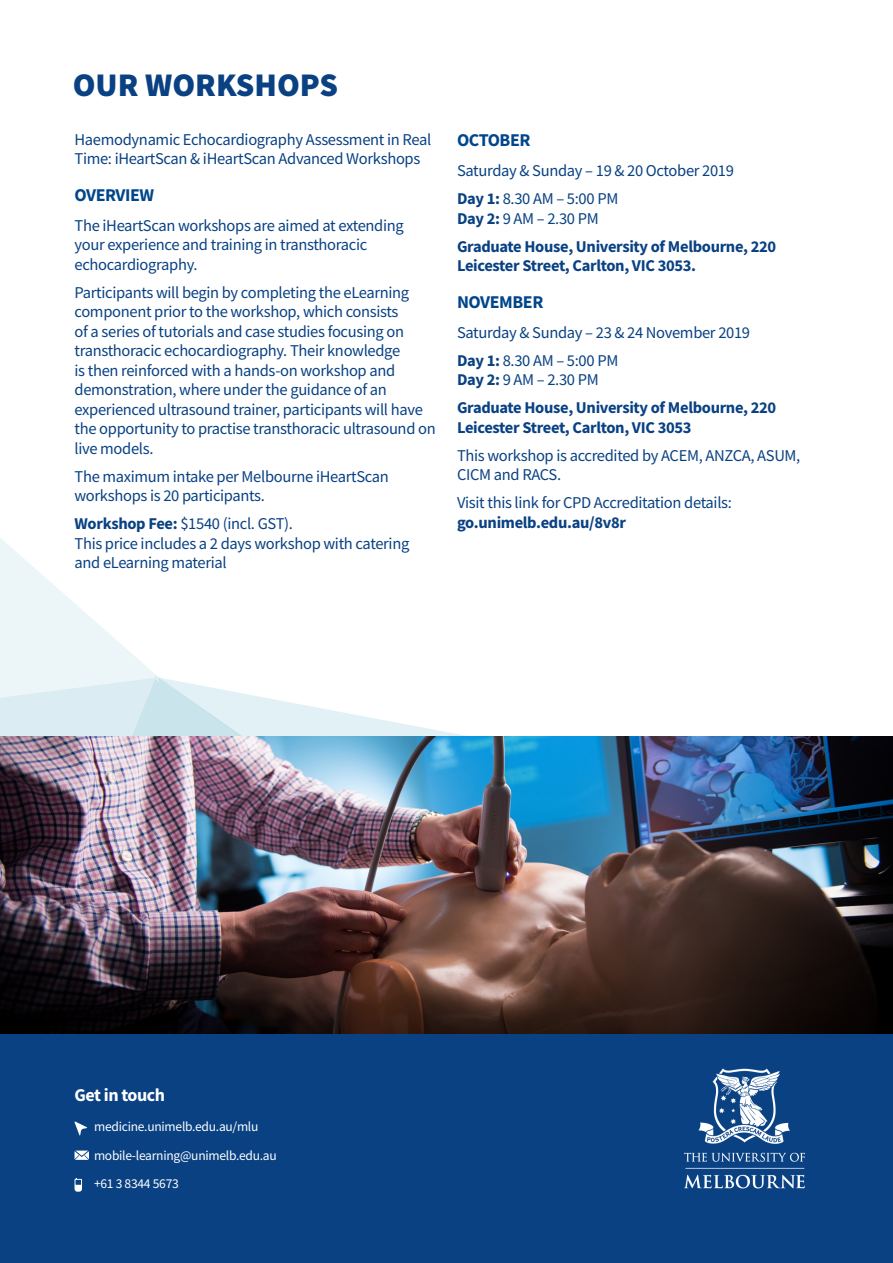
<style>
.page{position:relative;width:893px;height:1263px;background:#fff}
.page>*{position:absolute;margin:0;border:0;box-sizing:border-box;transform-origin:0 0}
.Heading{font:900 33px "Source Sans Pro";color:#094183}
.bold_heads{font:700 18px "Source Sans Pro";letter-spacing:-.025em;color:#00468b}
.bold_subhead___info{font:700 18px "Source Sans Pro";letter-spacing:-.025em;color:#fff}
.body_v2{font:16.5px/19.5px "Source Sans Pro";letter-spacing:-.02em;color:#094183}
.body_v2-2{font:700 16.5px/19.5px "Source Sans Pro";letter-spacing:-.02em;color:#094183}
.info_box_text{font:13.5px "Source Sans Pro";letter-spacing:-.02em;color:#fff}
.s1{font-weight:700}
</style>
<div class="page">
<svg style="left:334px;top:711px;width:132px;height:25px;fill:#e7f4f7"></svg>
<svg style="left:0;top:538px;width:334px;height:198px"></svg>
<img style="left:0;top:736px;width:893px;height:298px">
<div style="left:0;top:1034px;width:893px;height:229px;background:#094183"></div>
<svg style="left:74px;top:1121px;width:13px;height:15px"></svg>
<svg style="left:75px;top:1150px;width:14px;height:10px"></svg>
<svg style="left:75px;top:1178px;width:7px;height:14px"></svg>
<img style="left:684px;top:1068px;width:121px;height:121px">
<p class="Heading" style="left:73px;top:62px;width:267px">OUR WORKSHOPS</p>
<p class="body_v2" style="left:75px;top:130px;width:358px">Haemodynamic Echocardiography Assessment in Real<br>Time: iHeartScan &amp; iHeartScan Advanced Workshops</p>
<p class="bold_heads" style="left:75px;top:183px;width:81px">OVERVIEW</p>
<p class="body_v2" style="left:75px;top:216px;width:331px">The iHeartScan workshops are aimed at extending your experience and training in transthoracic echocardiography.</p>
<p class="body_v2" style="left:75px;top:283px;width:363px">Participants will begin by completing the eLearning component prior to the workshop, which consists<br>of a series of tutorials and case studies focusing on transthoracic echocardiography. Their knowledge<br>is then reinforced with a hands-on workshop and demonstration, where under the guidance of an experienced ultrasound trainer, participants will have the opportunity to practise transthoracic ultrasound on live models.</p>
<p class="body_v2" style="left:75px;top:467px;width:316px">The maximum intake per Melbourne iHeartScan workshops is 20 participants.</p>
<p class="body_v2" style="left:75px;top:514px;width:336px"><span class="s1">Workshop Fee:</span> $1540 (incl. GST).<br>This price includes a 2 days workshop with catering and eLearning material</p>
<p class="bold_heads" style="left:457px;top:128px;width:75px">OCTOBER</p>
<p class="body_v2" style="left:457px;top:161px;width:278px">Saturday &amp; Sunday – 19 &amp; 20 October 2019</p>
<p class="body_v2" style="left:457px;top:189px;width:163px"><span class="s1">Day 1:</span> 8.30 AM – 5:00 PM<br><span class="s1">Day 2:</span> 9 AM – 2.30 PM</p>
<p class="body_v2-2" style="left:457px;top:236px;width:321px">Graduate House, University of Melbourne, 220<br>Leicester Street, Carlton, VIC 3053.</p>
<p class="bold_heads" style="left:457px;top:289px;width:88px">NOVEMBER</p>
<p class="body_v2" style="left:457px;top:322px;width:295px">Saturday &amp; Sunday – 23 &amp; 24 November 2019</p>
<p class="body_v2" style="left:457px;top:350px;width:163px"><span class="s1">Day 1:</span> 8.30 AM – 5:00 PM<br><span class="s1">Day 2:</span> 9 AM – 2.30 PM</p>
<p class="body_v2-2" style="left:457px;top:398px;width:321px">Graduate House, University of Melbourne, 220<br>Leicester Street, Carlton, VIC 3053</p>
<p class="body_v2" style="left:457px;top:445px;width:345px">This workshop is accredited by ACEM, ANZCA, ASUM,<br>CICM and RACS.</p>
<p class="body_v2" style="left:457px;top:493px;width:276px">Visit this link for CPD Accreditation details: <span class="s1">go.unimelb.edu.au/8v8r</span></p>
<p class="bold_subhead___info" style="left:75px;top:1083px;width:92px">Get in touch</p>
<p class="info_box_text" style="left:94px;top:1118px;width:166px">medicine.unimelb.edu.au/mlu</p>
<p class="info_box_text" style="left:94px;top:1147px;width:184px">mobile-learning@unimelb.edu.au</p>
<p class="info_box_text" style="left:94px;top:1175px;width:86px">+61 3 8344 5673</p>
</div>
